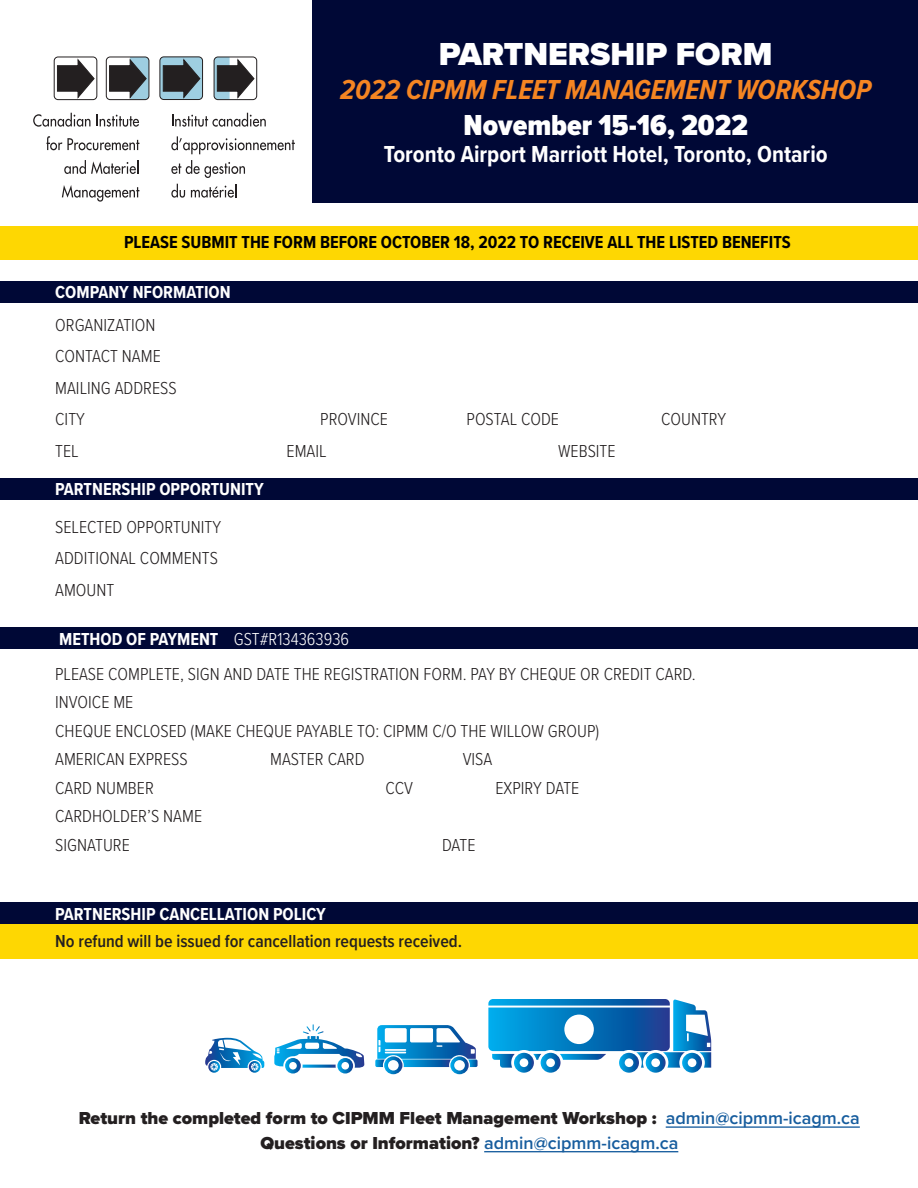
<style>
.page{position:relative;width:918px;height:1188px;background:#fff}
.page>*{position:absolute;margin:0;border:0;box-sizing:border-box;transform-origin:0 0}
.t1{font:900 33px "Proxima Nova";color:#fff}
.t2{font:900 30px "Proxima Nova Cond";color:#fff}
.t3{font:italic 700 28.5px "Proxima Nova Cond";color:#f58522}
.t4{font:700 24px "Proxima Nova Cond";color:#fff}
.t5{font:300 18px "Proxima Nova Cond";color:#231f20}
.t6{font:900 18px "Proxima Nova";color:#231f20}
.t7{font:700 18px "Proxima Nova Cond";color:#fff}
.t8{font:700 18px "Proxima Nova Cond";color:#000}
.t9{font:600 18px "Proxima Nova Cond";color:#231f20}
.s1{font-weight:300}
.s2{font-weight:600;color:#175d9e}
</style>
<div class="page">
<div style="left:0;top:227px;width:918px;height:33px;background:#fed702"></div>
<div style="left:0;top:918px;width:918px;height:40px;background:#fed702"></div>
<div style="left:0;top:902px;width:918px;height:22px;background:#000836"></div>
<hr style="left:666px;top:1126px;width:194px;height:2px;background:#175d9e">
<hr style="left:484px;top:1151px;width:194px;height:1px;background:#175d9e">
<div style="left:0;top:627px;width:918px;height:22px;background:#000836"></div>
<div style="left:0;top:478px;width:918px;height:21px;background:#000836"></div>
<div style="left:0;top:281px;width:918px;height:21px;background:#000836"></div>
<svg style="left:33px;top:113px;width:57px;height:14px"></svg>
<svg style="left:96px;top:115px;width:43px;height:12px"></svg>
<svg style="left:47px;top:136px;width:92px;height:14px"></svg>
<svg style="left:64px;top:160px;width:74px;height:14px"></svg>
<svg style="left:62px;top:185px;width:77px;height:17px"></svg>
<svg style="left:172px;top:113px;width:94px;height:14px"></svg>
<svg style="left:171px;top:136px;width:124px;height:18px"></svg>
<svg style="left:171px;top:160px;width:74px;height:18px"></svg>
<svg style="left:171px;top:184px;width:14px;height:14px"></svg>
<div style="left:106px;top:57px;width:43px;height:43px;background:linear-gradient(to bottom,#fff,#fff);border-radius:4px"></div>
<div style="left:54px;top:57px;width:43px;height:43px;border:1px solid #231f20;border-radius:4px"></div>
<svg style="left:57px;top:60px;width:37px;height:38px"></svg>
<div style="left:106px;top:57px;width:43px;height:43px;border:1px solid #231f20;border-radius:4px"></div>
<svg style="left:110px;top:57px;width:39px;height:43px"></svg>
<div style="left:214px;top:57px;width:43px;height:43px;border:1px solid #231f20;border-radius:4px"></div>
<svg style="left:214px;top:57px;width:40px;height:43px"></svg>
<svg style="left:160px;top:57px;width:43px;height:43px"></svg>
<div style="left:160px;top:57px;width:43px;height:43px;border:1px solid #231f20;border-radius:4px"></div>
<svg style="left:163px;top:60px;width:37px;height:38px"></svg>
<svg style="left:191px;top:184px;width:45px;height:14px"></svg>
<div style="left:313px;top:0;width:605px;height:202px;background:#000836"></div>
<svg style="left:488px;top:999px;width:223px;height:74px"></svg>
<svg style="left:375px;top:1025px;width:103px;height:49px"></svg>
<svg style="left:274px;top:1024px;width:90px;height:50px"></svg>
<svg style="left:205px;top:1038px;width:59px;height:35px"></svg>
<p class="t1" style="left:439px;top:29px;width:335px">PARTNERSHIP FORM</p>
<p class="t3" style="left:340px;top:68px;width:533px">2022 CIPMM FLEET MANAGEMENT WORKSHOP</p>
<p class="t2" style="left:464px;top:103px;width:286px">November 15-16, 2022</p>
<p class="t4" style="left:384px;top:136px;width:445px">Toronto Airport Marriott Hotel, Toronto, Ontario</p>
<p class="t8" style="left:124px;top:229px;width:668px">PLEASE SUBMIT THE FORM BEFORE OCTOBER 18, 2022 TO RECEIVE ALL THE LISTED BENEFITS</p>
<p class="t7" style="left:55px;top:279px;width:177px">COMPANY NFORMATION</p>
<p class="t5" style="left:55px;top:311px;width:102px">ORGANIZATION</p>
<p class="t5" style="left:55px;top:343px;width:107px">CONTACT NAME</p>
<p class="t5" style="left:55px;top:374px;width:123px">MAILING ADDRESS</p>
<p class="t5" style="left:55px;top:406px;width:31px">CITY</p>
<p class="t5" style="left:320px;top:406px;width:69px">PROVINCE</p>
<p class="t5" style="left:467px;top:406px;width:94px">POSTAL CODE</p>
<p class="t5" style="left:661px;top:406px;width:67px">COUNTRY</p>
<p class="t5" style="left:55px;top:437px;width:25px">TEL</p>
<p class="t5" style="left:287px;top:437px;width:42px">EMAIL</p>
<p class="t5" style="left:558px;top:437px;width:59px">WEBSITE</p>
<p class="t7" style="left:55px;top:476px;width:210px">PARTNERSHIP OPPORTUNITY</p>
<p class="t5" style="left:55px;top:514px;width:167px">SELECTED OPPORTUNITY</p>
<p class="t5" style="left:55px;top:545px;width:164px">ADDITIONAL COMMENTS</p>
<p class="t5" style="left:55px;top:577px;width:61px">AMOUNT</p>
<p class="t7" style="left:59px;top:625px;width:292px">METHOD OF PAYMENT <span class="s1">GST#R134363936</span></p>
<p class="t5" style="left:55px;top:660px;width:642px">PLEASE COMPLETE, SIGN AND DATE THE REGISTRATION FORM. PAY BY CHEQUE OR CREDIT CARD.</p>
<p class="t5" style="left:55px;top:689px;width:80px">INVOICE ME</p>
<p class="t5" style="left:55px;top:717px;width:546px">CHEQUE ENCLOSED (MAKE CHEQUE PAYABLE TO: CIPMM C/O THE WILLOW GROUP)</p>
<p class="t5" style="left:55px;top:746px;width:134px">AMERICAN EXPRESS</p>
<p class="t5" style="left:270px;top:746px;width:96px">MASTER CARD</p>
<p class="t5" style="left:463px;top:746px;width:31px">VISA</p>
<p class="t5" style="left:55px;top:774px;width:100px">CARD NUMBER</p>
<p class="t5" style="left:385px;top:774px;width:29px">CCV</p>
<p class="t5" style="left:495px;top:774px;width:85px">EXPIRY DATE</p>
<p class="t5" style="left:55px;top:803px;width:148px">CARDHOLDER’S NAME</p>
<p class="t5" style="left:55px;top:831px;width:76px">SIGNATURE</p>
<p class="t5" style="left:442px;top:831px;width:35px">DATE</p>
<p class="t7" style="left:55px;top:900px;width:272px">PARTNERSHIP CANCELLATION POLICY</p>
<p class="t9" style="left:55px;top:927px;width:408px">No refund will be issued for cancellation requests received.</p>
<p class="t6" style="left:79px;top:1105px;width:782px">Return the completed form to CIPMM Fleet Management Workshop : <span class="s2">admin@cipmm-icagm.ca</span></p>
<p class="t6" style="left:260px;top:1130px;width:419px">Questions or Information? <span class="s2">admin@cipmm-icagm.ca</span></p>
</div>
